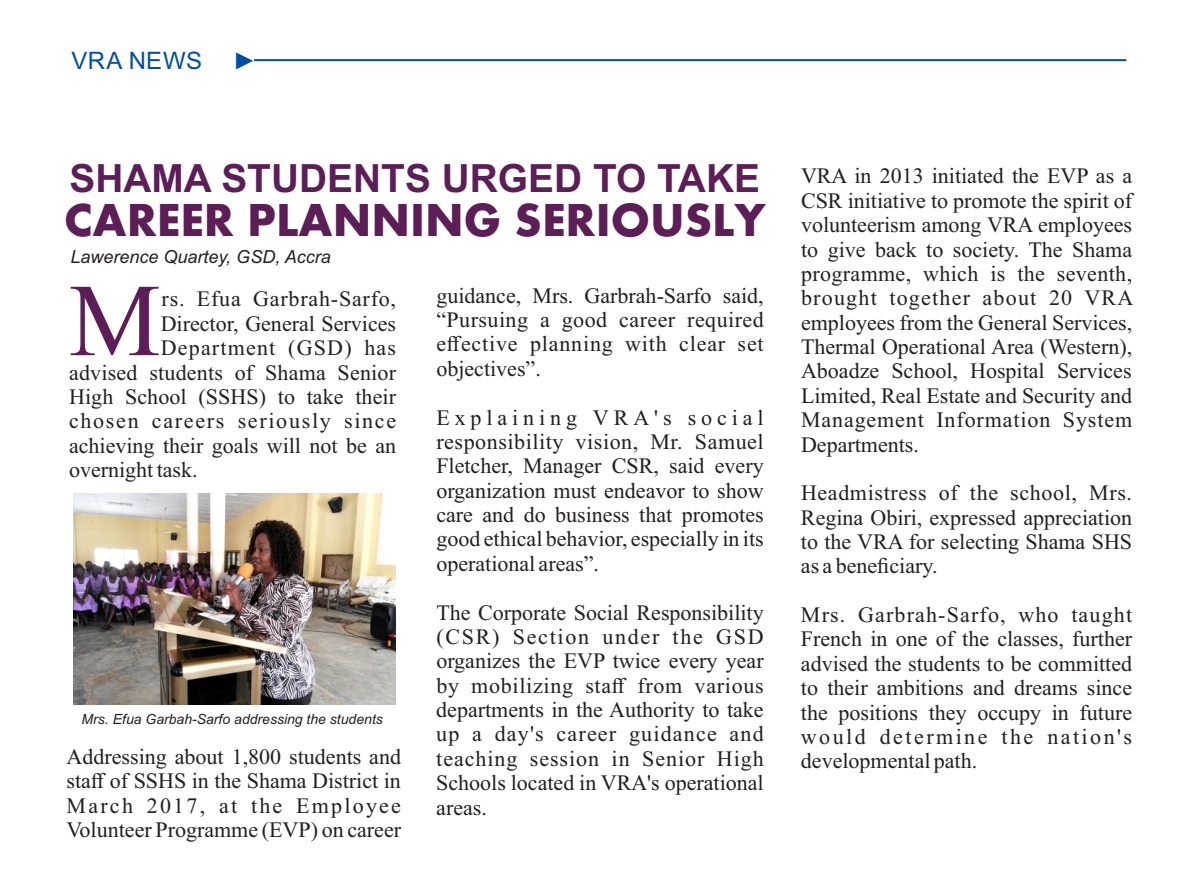
<style>
.page{position:relative;width:1191px;height:874px;background:#fff}
.page>*{position:absolute;margin:0;border:0;box-sizing:border-box;transform-origin:0 0}
.t1{font:103px "Times New Roman";color:#5d1d57}
.t2{font:700 48px "Aharoni";color:#5d1d57}
.t3{font:700 38.8px "Arial";color:#5d1d57}
.t4{font:24px "Arial";letter-spacing:.02em;color:#034ea2}
.t5{font:italic 700 24px "Arial";color:#034ea2}
.t6{font:22px/24.4px "Times New Roman";color:#231f20;text-align:justify}
.t7{font:22px "Times New Roman";letter-spacing:.075em;color:#231f20}
.t8{font:22px "Times New Roman";letter-spacing:.035em;color:#231f20}
.t9{font:22px "Times New Roman";letter-spacing:.055em;color:#231f20}
.t10{font:italic 18px "Arial";color:#231f20}
.t11{font:italic 14px "Arial";color:#231f20}
</style>
<div class="page">
<hr style="left:254px;top:59px;width:872px;height:2px;background:#034ea2">
<img style="left:73px;top:493px;width:323px;height:211px">
<p class="t4" style="left:71px;top:51px;width:132px">VRA NEWS</p>
<p class="t5" style="left:233px;top:51px;width:25px">►</p>
<h3 class="t3" style="left:69px;top:164px;width:692px">SHAMA STUDENTS URGED TO TAKE</h3>
<h2 class="t2" style="left:64px;top:200px;width:703px">CAREER PLANNING SERIOUSLY</h2>
<p class="t10" style="left:70px;top:250px;width:262px">Lawerence Quartey, GSD, Accra</p>
<h1 class="t1" style="left:69px;top:284px;width:93px">M</h1>
<p class="t8" style="left:162px;top:291px;width:236px">rs. Efua Garbrah-Sarfo,</p>
<p class="t6" style="left:161px;top:313px;width:237px">Director, General Services</p>
<p class="t9" style="left:161px;top:340px;width:237px">Department (GSD) has</p>
<p class="t6" style="left:69px;top:362px;width:328px">advised students of Shama Senior</p>
<p class="t6" style="left:69px;top:386px;width:328px">High School (SSHS) to take their</p>
<p class="t7" style="left:69px;top:413px;width:328px">chosen careers seriously since</p>
<p class="t6" style="left:69px;top:435px;width:328px">achieving their goals will not be an</p>
<p class="t6" style="left:69px;top:459px;width:130px">overnight task.</p>
<p class="t11" style="left:82px;top:714px;width:303px">Mrs. Efua Garbah-Sarfo addressing the students</p>
<p class="t6" style="left:67px;top:746px;width:336px">Addressing about 1,800 students and staff of SSHS in the Shama District in March 2017, at the Employee Volunteer Programme (EVP) on career</p>
<p class="t6" style="left:436px;top:285px;width:329px">guidance, Mrs. Garbrah-Sarfo said, “Pursuing a good career required effective planning with clear set objectives”.</p>
<p class="t6" style="left:436px;top:407px;width:329px">Explaining VRA's social responsibility vision, Mr. Samuel Fletcher, Manager CSR, said every organization must endeavor to show care and do business that promotes good ethical behavior, especially in its operational areas”.</p>
<p class="t6" style="left:436px;top:602px;width:329px">The Corporate Social Responsibility (CSR) Section under the GSD organizes the EVP twice every year by mobilizing staff from various departments in the Authority to take up a day's career guidance and teaching session in Senior High Schools located in VRA's operational areas.</p>
<p class="t6" style="left:801px;top:166px;width:334px">VRA in 2013 initiated the EVP as a CSR initiative to promote the spirit of volunteerism among VRA employees to give back to society. The Shama programme, which is the seventh, brought together about 20 VRA employees from the General Services, Thermal Operational Area (Western), Aboadze School, Hospital Services Limited, Real Estate and Security and Management Information System Departments.</p>
<p class="t6" style="left:801px;top:483px;width:333px">Headmistress of the school, Mrs.<br>Regina Obiri, expressed appreciation to the VRA for selecting Shama SHS as a beneficiary.</p>
<p class="t6" style="left:801px;top:605px;width:333px">Mrs. Garbrah-Sarfo, who taught French in one of the classes, further advised the students to be committed to their ambitions and dreams since the positions they occupy in future would determine the nation's developmental path.</p>
</div>
